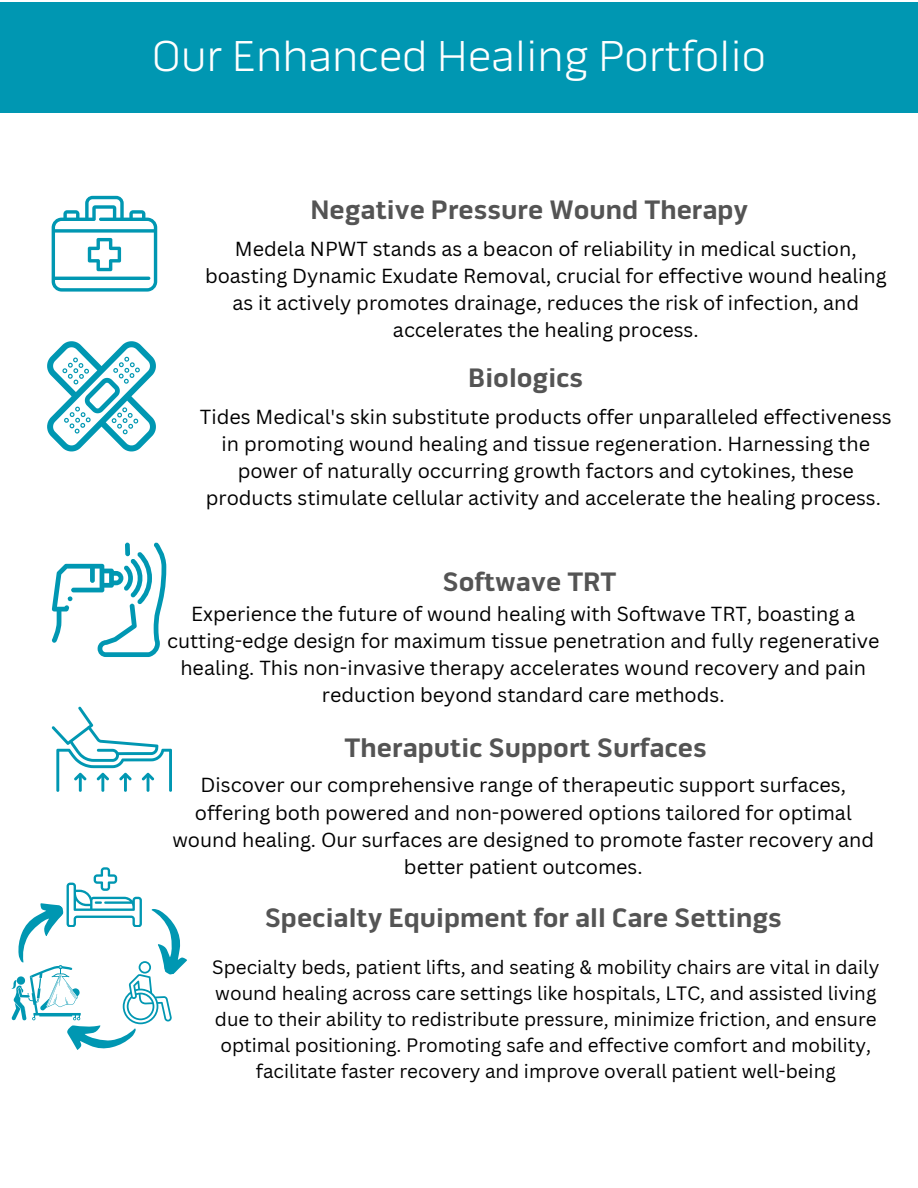
<style>
.page{position:relative;width:918px;height:1188px;background:#fff}
.page>*{position:absolute;margin:0;border:0;box-sizing:border-box;transform-origin:0 0}
.t1{font:300 44.1px "Pill Gothic 600 mg";color:#fff}
.t2{font:700 27.3px "Pill Gothic 600 mg";color:#545454}
.t3{font:19.8px/27.3px "Canva Sans";color:#000;text-align:center}
.t4{font:18.9px/26px "Canva Sans";color:#000;text-align:center}
</style>
<div class="page">
<div style="left:0;top:2px;width:918px;height:111px;background:#0097b2"></div>
<svg style="left:52px;top:196px;width:105px;height:95px"></svg>
<svg style="left:47px;top:341px;width:109px;height:110px"></svg>
<svg style="left:52px;top:707px;width:120px;height:85px"></svg>
<svg style="left:52px;top:543px;width:114px;height:114px"></svg>
<svg style="left:11px;top:867px;width:176px;height:183px"></svg>
<h1 class="t1" style="left:152px;top:29px;width:616px">Our Enhanced Healing Portfolio</h1>
<p class="t2" style="left:310px;top:194px;width:440px">Negative Pressure Wound Therapy</p>
<p class="t3" style="left:205px;top:234px;width:683px">Medela NPWT stands as a beacon of reliability in medical suction, boasting Dynamic Exudate Removal, crucial for effective wound healing as it actively promotes drainage, reduces the risk of infection, and accelerates the healing process.</p>
<p class="t2" style="left:468px;top:362px;width:117px">Biologics</p>
<h2 class="t3" style="left:200px;top:402px;width:693px">Tides Medical's skin substitute products offer unparalleled effectiveness in promoting wound healing and tissue regeneration. Harnessing the power of naturally occurring growth factors and cytokines, these products stimulate cellular activity and accelerate the healing process.</h2>
<h2 class="t2" style="left:443px;top:565px;width:175px">Softwave TRT</h2>
<p class="t3" style="left:167px;top:599px;width:714px">Experience the future of wound healing with Softwave TRT, boasting a cutting-edge design for maximum tissue penetration and fully regenerative healing. This non-invasive therapy accelerates wound recovery and pain reduction beyond standard care methods.</p>
<p class="t2" style="left:345px;top:731px;width:364px">Theraputic Support Surfaces</p>
<p class="t3" style="left:172px;top:771px;width:703px">Discover our comprehensive range of therapeutic support surfaces, offering both powered and non-powered options tailored for optimal wound healing. Our surfaces are designed to promote faster recovery and better patient outcomes.</p>
<h2 class="t2" style="left:265px;top:901px;width:519px">Specialty Equipment for all Care Settings</h2>
<p class="t4" style="left:212px;top:954px;width:669px">Specialty beds, patient lifts, and seating &amp; mobility chairs are vital in daily wound healing across care settings like hospitals, LTC, and assisted living due to their ability to redistribute pressure, minimize friction, and ensure optimal positioning. Promoting safe and effective comfort and mobility, facilitate faster recovery and improve overall patient well-being</p>
</div>
